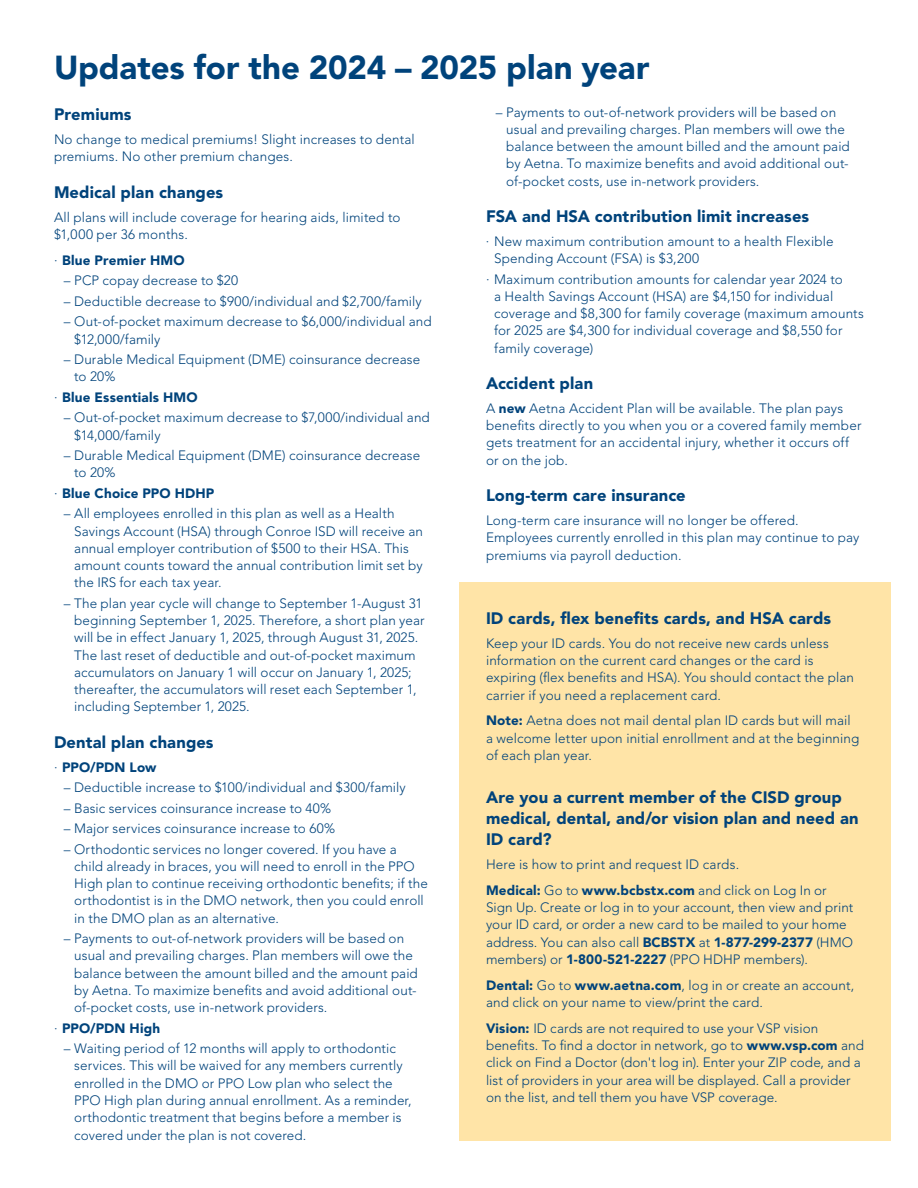
<style>
.page{position:relative;width:918px;height:1188px;background:#fff}
.page>*{position:absolute;margin:0;border:0;box-sizing:border-box;transform-origin:0 0}
.t1{font:900 33px "Avenir LT Std";letter-spacing:-.005em;color:#00437b}
.t2{font:900 16.5px/21px "Avenir LT Std";letter-spacing:.01em;color:#00437b}
.t3{font:300 13.5px/17.2px "Avenir LT Std";letter-spacing:.01em;color:#00437b}
.t4{font:900 13.5px "Avenir LT Std";letter-spacing:.01em;color:#00437b}
.s1{font-weight:300}
.s2{font-weight:900}
</style>
<div class="page">
<div style="left:459px;top:582px;width:432px;height:558px;background:#ffe4a7"></div>
<h2 class="t1" style="left:54px;top:47px;width:597px">Updates for the 2024 – 2025 plan year</h2>
<h3 class="t2" style="left:54px;top:104px;width:79px">Premiums</h3>
<p class="t3" style="left:54px;top:131px;width:362px">No change to medical premiums! Slight increases to dental premiums. No other premium changes.</p>
<h3 class="t2" style="left:54px;top:182px;width:171px">Medical plan changes</h3>
<p class="t3" style="left:54px;top:209px;width:348px">All plans will include coverage for hearing aids, limited to $1,000 per 36 months.</p>
<p class="t4" style="left:54px;top:252px;width:132px"><span class="s1">·</span> Blue Premier HMO</p>
<p class="t3" style="left:64px;top:272px;width:176px">– PCP copay decrease to $20</p>
<p class="t3" style="left:64px;top:293px;width:360px">– Deductible decrease to $900/individual and $2,700/family</p>
<p class="t3" style="left:74px;top:313px;width:359px;text-indent:-11px">– Out-of-pocket maximum decrease to $6,000/individual and $12,000/family</p>
<p class="t3" style="left:74px;top:351px;width:348px;text-indent:-11px">– Durable Medical Equipment (DME) coinsurance decrease to 20%</p>
<p class="t4" style="left:54px;top:389px;width:145px"><span class="s1">·</span> Blue Essentials HMO</p>
<p class="t3" style="left:74px;top:409px;width:357px;text-indent:-11px">– Out-of-pocket maximum decrease to $7,000/individual and $14,000/family</p>
<p class="t3" style="left:74px;top:447px;width:348px;text-indent:-11px">– Durable Medical Equipment (DME) coinsurance decrease to 20%</p>
<p class="t4" style="left:54px;top:485px;width:162px"><span class="s1">·</span> Blue Choice PPO HDHP</p>
<p class="t3" style="left:74px;top:505px;width:350px;text-indent:-11px">– All employees enrolled in this plan as well as a Health Savings Account (HSA) through Conroe ISD will receive an annual employer contribution of $500 to their HSA. This amount counts toward the annual contribution limit set by the IRS for each tax year.</p>
<p class="t3" style="left:74px;top:595px;width:352px;text-indent:-11px">– The plan year cycle will change to September 1-August 31 beginning September 1, 2025. Therefore, a short plan year will be in effect January 1, 2025, through August 31, 2025.<br>The last reset of deductible and out-of-pocket maximum accumulators on January 1 will occur on January 1, 2025; thereafter, the accumulators will reset each September 1, including September 1, 2025.</p>
<h3 class="t2" style="left:54px;top:731px;width:161px">Dental plan changes</h3>
<p class="t4" style="left:54px;top:759px;width:104px"><span class="s1">·</span> PPO/PDN Low</p>
<p class="t3" style="left:64px;top:779px;width:344px">– Deductible increase to $100/individual and $300/family</p>
<p class="t3" style="left:64px;top:800px;width:269px">– Basic services coinsurance increase to 40%</p>
<p class="t3" style="left:64px;top:820px;width:273px">– Major services coinsurance increase to 60%</p>
<p class="t3" style="left:74px;top:841px;width:355px;text-indent:-11px">– Orthodontic services no longer covered. If you have a child already in braces, you will need to enroll in the PPO High plan to continue receiving orthodontic benefits; if the orthodontist is in the DMO network, then you could enroll in the DMO plan as an alternative.</p>
<p class="t3" style="left:74px;top:930px;width:345px;text-indent:-11px">– Payments to out-of-network providers will be based on usual and prevailing charges. Plan members will owe the balance between the amount billed and the amount paid by Aetna. To maximize benefits and avoid additional out&shy;of-pocket costs, use in-network providers.</p>
<p class="t4" style="left:54px;top:1020px;width:108px"><span class="s1">·</span> PPO/PDN High</p>
<p class="t3" style="left:74px;top:1040px;width:339px;text-indent:-11px">– Waiting period of 12 months will apply to orthodontic services. This will be waived for any members currently enrolled in the DMO or PPO Low plan who select the PPO High plan during annual enrollment. As a reminder, orthodontic treatment that begins before a member is covered under the plan is not covered.</p>
<p class="t3" style="left:506px;top:103px;width:345px;text-indent:-11px">– Payments to out-of-network providers will be based on usual and prevailing charges. Plan members will owe the balance between the amount billed and the amount paid by Aetna. To maximize benefits and avoid additional out&shy;of-pocket costs, use in-network providers.</p>
<h3 class="t2" style="left:486px;top:206px;width:325px">FSA and HSA contribution limit increases</h3>
<p class="t3" style="left:494px;top:233px;width:341px;text-indent:-8px">· New maximum contribution amount to a health Flexible<br>Spending Account (FSA) is $3,200</p>
<p class="t3" style="left:494px;top:270px;width:371px;text-indent:-8px">· Maximum contribution amounts for calendar year 2024 to<br>a Health Savings Account (HSA) are $4,150 for individual coverage and $8,300 for family coverage (maximum amounts for 2025 are $4,300 for individual coverage and $8,550 for family coverage)</p>
<h3 class="t2" style="left:486px;top:373px;width:109px">Accident plan</h3>
<p class="t3" style="left:486px;top:400px;width:377px">A <span class="s2">new</span> Aetna Accident Plan will be available. The plan pays benefits directly to you when you or a covered family member gets treatment for an accidental injury, whether it occurs off or on the job.</p>
<h3 class="t2" style="left:486px;top:485px;width:201px">Long-term care insurance</h3>
<p class="t3" style="left:486px;top:512px;width:375px">Long-term care insurance will no longer be offered.<br>Employees currently enrolled in this plan may continue to pay premiums via payroll deduction.</p>
<h3 class="t2" style="left:486px;top:607px;width:347px">ID cards, flex benefits cards, and HSA cards</h3>
<p class="t3" style="left:486px;top:635px;width:370px">Keep your ID cards. You do not receive new cards unless information on the current card changes or the card is expiring (flex benefits and HSA). You should contact the plan carrier if you need a replacement card.</p>
<p class="t3" style="left:486px;top:712px;width:375px"><span class="s2">Note:</span> Aetna does not mail dental plan ID cards but will mail a welcome letter upon initial enrollment and at the beginning of each plan year.</p>
<h3 class="t2" style="left:486px;top:787px;width:374px">Are you a current member of the CISD group medical, dental, and/or vision plan and need an<br>ID card?</h3>
<p class="t3" style="left:486px;top:856px;width:255px">Here is how to print and request ID cards.</p>
<p class="t3" style="left:486px;top:882px;width:369px"><span class="s2">Medical:</span> Go to <span class="s2">www.bcbstx.com</span> and click on Log In or Sign Up. Create or log in to your account, then view and print your ID card, or order a new card to be mailed to your home address. You can also call <span class="s2">BCBSTX</span> at <span class="s2">1-877-299-2377</span> (HMO members) or <span class="s2">1-800-521-2227</span> (PPO HDHP members).</p>
<p class="t3" style="left:486px;top:977px;width:370px"><span class="s2">Dental:</span> Go to <span class="s2">www.aetna.com</span>, log in or create an account, and click on your name to view/print the card.</p>
<p class="t3" style="left:486px;top:1020px;width:379px"><span class="s2">Vision:</span> ID cards are not required to use your VSP vision benefits. To find a doctor in network, go to <span class="s2">www.vsp.com</span> and click on Find a Doctor (don't log in). Enter your ZIP code, and a list of providers in your area will be displayed. Call a provider on the list, and tell them you have VSP coverage.</p>
</div>
